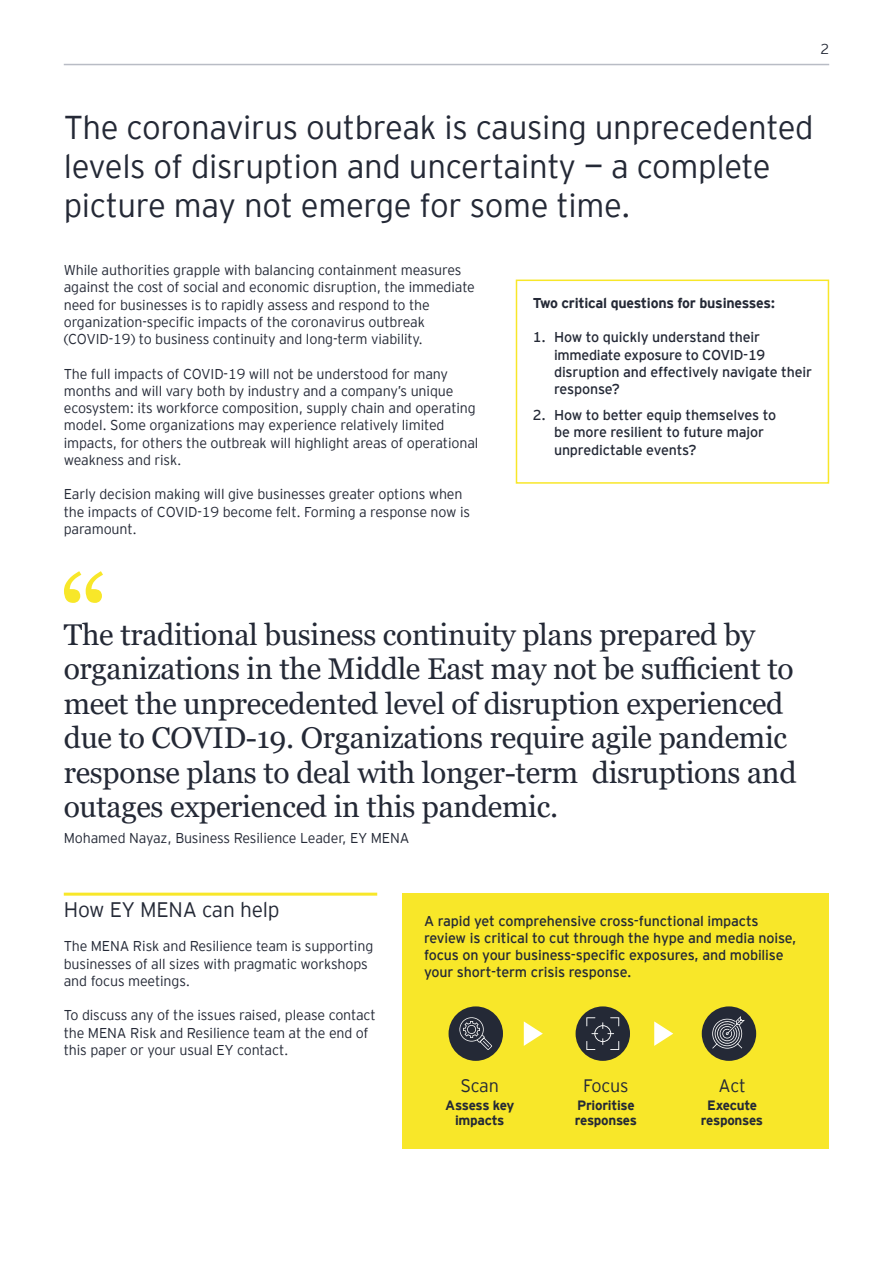
<style>
.page{position:relative;width:893px;height:1263px;background:#fff}
.page>*{position:absolute;margin:0;border:0;box-sizing:border-box;transform-origin:0 0}
.t1{font:120px "Georgia";color:#f8e729}
.t2{font:300 33px/39px "EY Interstate";letter-spacing:-.01em;color:#242936}
.t3{font:30px/34.5px "Georgia";letter-spacing:-.01em;color:#242936}
.t4{font:300 21px "EY Interstate";letter-spacing:-.01em;color:#242936}
.t5{font:300 18px "EY Interstate";letter-spacing:-.01em;color:#242936}
.t6{font:300 14.25px/17.2px "EY Interstate";letter-spacing:-.01em;color:#242936}
.t7{font:14.25px/17.2px "EY Interstate";letter-spacing:-.01em;color:#242936}
.t8{font:700 14.25px "EY Interstate";letter-spacing:-.02em;color:#242936}
.t9{font:700 13.5px/15px "EY Interstate";letter-spacing:-.02em;color:#242936;text-align:center}
</style>
<div class="page">
<hr style="left:64px;top:64px;width:765px;height:1px;background:#b9bcc5">
<div style="left:516px;top:280px;width:313px;height:204px;border:2px solid #f8e729"></div>
<hr style="left:64px;top:893px;width:313px;height:3px;background:#f8e729">
<div style="left:403px;top:893px;width:426px;height:255px;background:#f8e729"></div>
<svg style="left:524px;top:1021px;width:19px;height:25px"></svg>
<svg style="left:654px;top:1021px;width:19px;height:25px"></svg>
<div style="left:576px;top:1006px;width:54px;height:55px;background:#242936;border-radius:50%"></div>
<svg style="left:586px;top:1017px;width:33px;height:33px"></svg>
<div style="left:449px;top:1006px;width:54px;height:55px;background:#242936;border-radius:50%"></div>
<svg style="left:459px;top:1017px;width:33px;height:33px"></svg>
<div style="left:702px;top:1006px;width:54px;height:55px;background:#242936;border-radius:50%"></div>
<svg style="left:712px;top:1016px;width:33px;height:32px"></svg>
<p class="t6" style="left:820px;top:39px;width:10px">2</p>
<h2 class="t2" style="left:64px;top:106px;width:751px">The coronavirus outbreak is causing unprecedented levels of disruption and uncertainty — a complete picture may not emerge for some time.</h2>
<p class="t6" style="left:64px;top:261px;width:413px">While authorities grapple with balancing containment measures against the cost of social and economic disruption, the immediate need for businesses is to rapidly assess and respond to the organization-specific impacts of the coronavirus outbreak (COVID-19) to business continuity and long-term viability.</p>
<p class="t6" style="left:64px;top:364px;width:416px">The full impacts of COVID-19 will not be understood for many months and will vary both by industry and a company’s unique ecosystem: its workforce composition, supply chain and operating model. Some organizations may experience relatively limited impacts, for others the outbreak will highlight areas of operational weakness and risk.</p>
<p class="t6" style="left:64px;top:485px;width:408px">Early decision making will give businesses greater options when the impacts of COVID-19 become felt. Forming a response now is paramount.</p>
<h1 class="t1" style="left:59px;top:547px;width:51px">“</h1>
<p class="t8" style="left:533px;top:293px;width:244px">Two critical questions for businesses:</p>
<p class="t7" style="left:554px;top:328px;width:260px;text-indent:-21px">1. How to quickly understand their immediate exposure to COVID-19 disruption and effectively navigate their response?</p>
<p class="t7" style="left:554px;top:406px;width:224px;text-indent:-21px">2. How to better equip themselves to be more resilient to future major unpredictable events?</p>
<p class="t3" style="left:64px;top:618px;width:734px">The traditional business continuity plans prepared by organizations in the Middle East may not be sufficient to meet the unprecedented level of disruption experienced due to COVID-19. Organizations require agile pandemic response plans to deal with longer-term disruptions and outages experienced in this pandemic.</p>
<p class="t6" style="left:64px;top:828px;width:347px">Mohamed Nayaz, Business Resilience Leader, EY MENA</p>
<h3 class="t4" style="left:64px;top:894px;width:217px">How EY MENA can help</h3>
<p class="t6" style="left:64px;top:937px;width:311px">The MENA Risk and Resilience team is supporting businesses of all sizes with pragmatic workshops and focus meetings.</p>
<p class="t6" style="left:64px;top:1006px;width:314px">To discuss any of the issues raised, please contact the MENA Risk and Resilience team at the end of this paper or your usual EY contact.</p>
<p class="t7" style="left:424px;top:911px;width:374px">A rapid yet comprehensive cross-functional impacts review is critical to cut through the hype and media noise, focus on your business-specific exposures, and mobilise your short-term crisis response.</p>
<p class="t5" style="left:461px;top:1073px;width:40px">Scan</p>
<p class="t9" style="left:445px;top:1096px;width:71px">Assess key impacts</p>
<p class="t5" style="left:583px;top:1073px;width:47px">Focus</p>
<p class="t9" style="left:575px;top:1096px;width:64px;text-align:left">Prioritise responses</p>
<p class="t5" style="left:718px;top:1073px;width:29px">Act</p>
<p class="t9" style="left:701px;top:1096px;width:64px">Execute responses</p>
</div>
